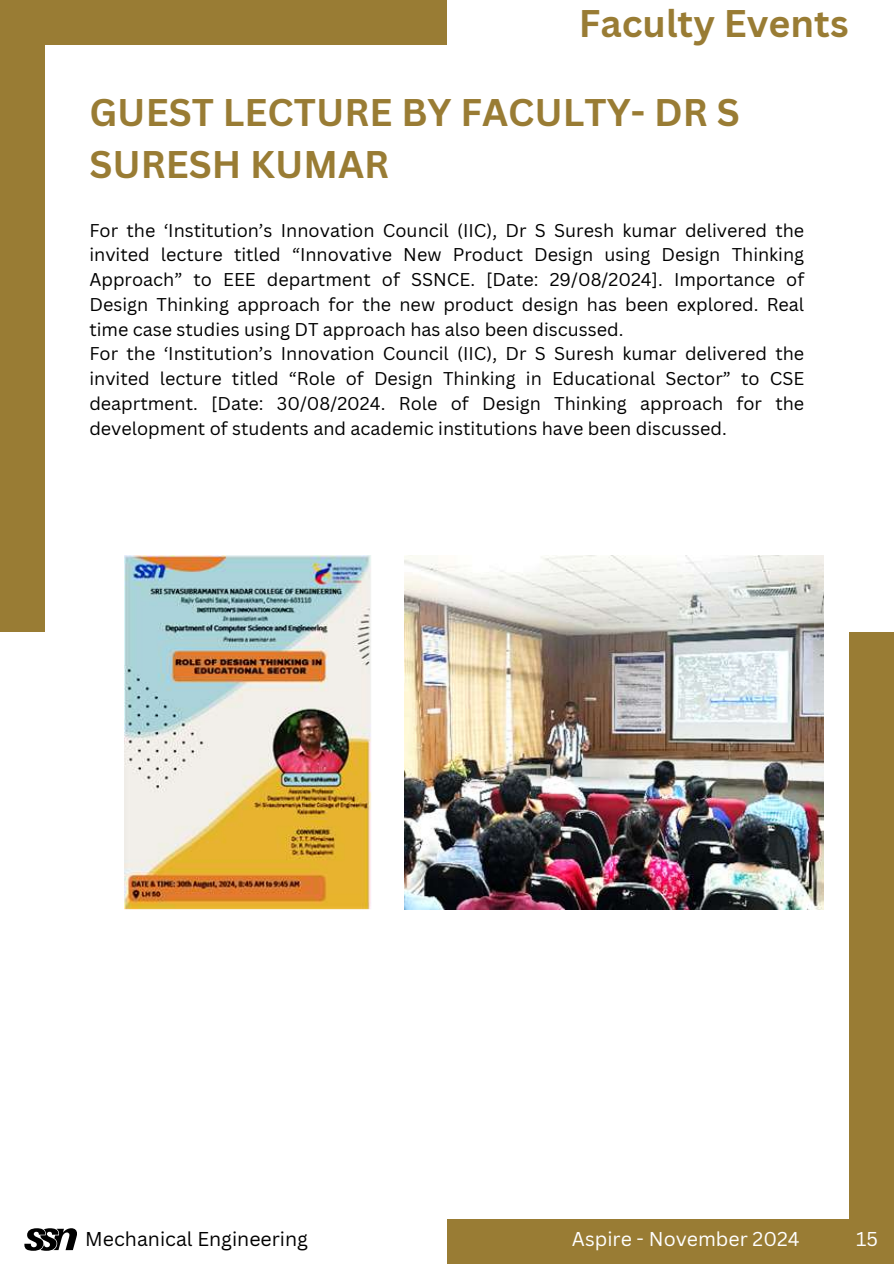
<style>
.page{position:relative;width:894px;height:1264px;background:#fff}
.page>*{position:absolute;margin:0;border:0;box-sizing:border-box;transform-origin:0 0}
.t1{font:700 37.5px/51.8px "Canva Sans";color:#997c34}
.t2{font:19.5px "Canva Sans";color:#000}
.t3{font:19.5px "Canva Sans";color:#fff}
.t4{font:18px/24.8px "Canva Sans";color:#000}
</style>
<div class="page">
<div style="left:0;top:0;width:446px;height:44px;background:#997c34"></div>
<div style="left:446px;top:1218px;width:447px;height:45px;background:#997c34"></div>
<div style="left:0;top:0;width:44px;height:631px;background:#997c34"></div>
<div style="left:848px;top:631px;width:45px;height:632px;background:#997c34"></div>
<svg style="left:24px;top:1228px;width:53px;height:22px"></svg>
<img style="left:125px;top:555px;width:246px;height:354px">
<img style="left:404px;top:555px;width:419px;height:354px">
<h1 class="t1" style="left:578px;top:-4px;width:271px">Faculty Events</h1>
<h1 class="t1" style="left:89px;top:86px;width:651px">GUEST LECTURE BY FACULTY- DR S<br>SURESH KUMAR</h1>
<p class="t4" style="left:89px;top:217px;width:716px">For the ‘Institution’s Innovation Council (IIC), Dr S Suresh kumar delivered the invited lecture titled “Innovative New Product Design using Design Thinking Approach” to EEE department of SSNCE. [Date: 29/08/2024]. Importance of Design Thinking approach for the new product design has been explored. Real time case studies using DT approach has also been discussed.<br>For the ‘Institution’s Innovation Council (IIC), Dr S Suresh kumar delivered the invited lecture titled “Role of Design Thinking in Educational Sector” to CSE deaprtment. [Date: 30/08/2024. Role of Design Thinking approach for the development of students and academic institutions have been discussed.</p>
<p class="t2" style="left:85px;top:1225px;width:224px">Mechanical Engineering</p>
<p class="t3" style="left:572px;top:1225px;width:229px">Aspire - November 2024</p>
<p class="t3" style="left:855px;top:1225px;width:23px">15</p>
</div>
